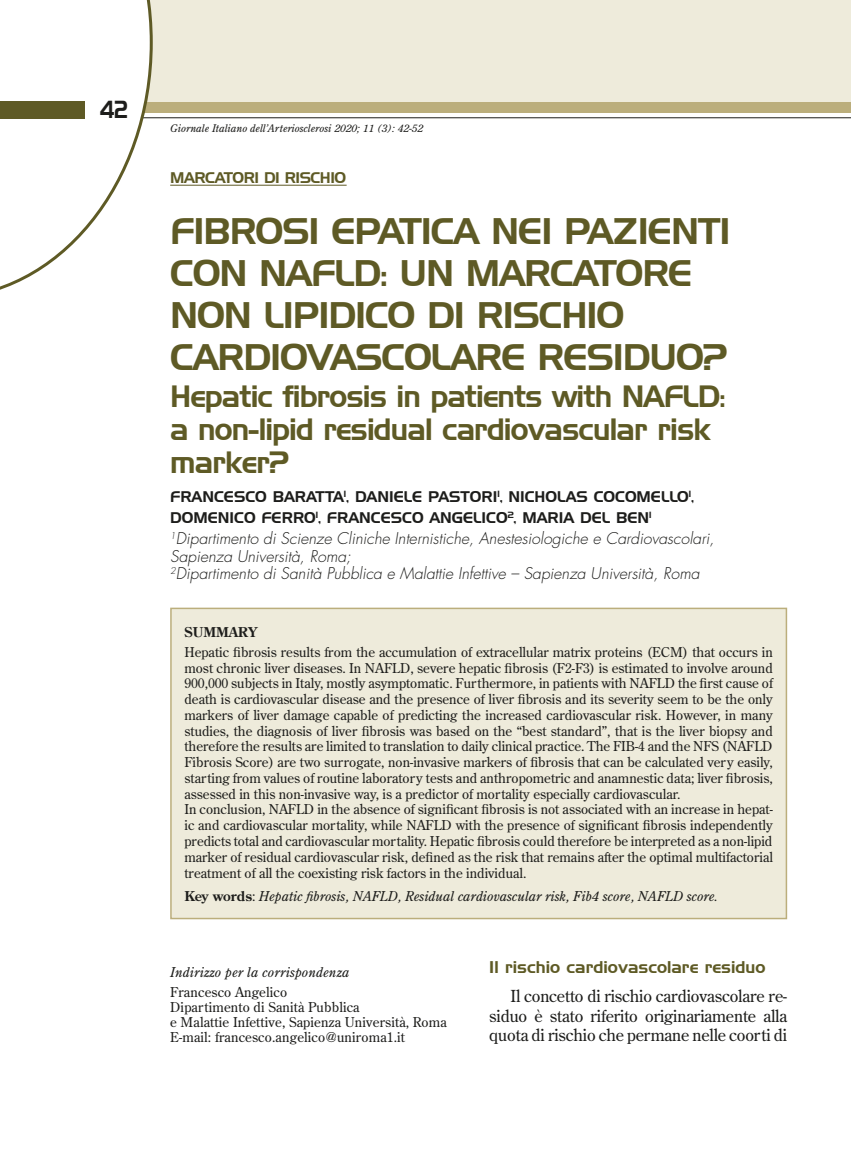
<style>
.page{position:relative;width:851px;height:1149px;background:#fff}
.page>*{position:absolute;margin:0;border:0;box-sizing:border-box;transform-origin:0 0}
.t1{font:36px/42px "Handel Gothic BT";letter-spacing:-.03em;color:#5e5a25}
.t2{font:30px/33px "Handel Gothic BT";letter-spacing:-.03em;color:#5e5a25}
.t3{font:24px "Handel Gothic BT";color:#1d1d1b;scale:.8 1}
.t4{font:16.5px/19.5px "Century Old Style Std";letter-spacing:-.01em;color:#1d1d1b;text-align:justify}
.t5{font:16.5px "Handel Gothic BT";color:#5e5a25}
.t6{font:italic 300 15.75px/17.2px "Futura Std";color:#1d1d1b}
.t7{font:15px/20.4px "Handel Gothic BT";color:#1d1d1b}
.t8{font:15px "Handel Gothic BT";letter-spacing:-.03em;color:#5e5a25}
.t9{font:13.5px/15.8px "Century Old Style Std";color:#1d1d1b}
.t10{font:italic 13.5px "Century Old Style Std";color:#1d1d1b}
.t11{font:700 13.5px "Century Old Style Std";color:#1d1d1b}
.t12{font:italic 10.5px "Century Old Style Std";color:#1d1d1b}
.s1{font-weight:700;font-style:normal}
.s2{font-style:normal}
</style>
<div class="page">
<div style="left:0;top:0;width:850px;height:102px;background:#eeebdb"></div>
<hr style="left:0;top:117px;width:850px;height:1px;background:#1d1d1b">
<div style="left:0;top:102px;width:850px;height:11px;background:#bbae7c"></div>
<svg style="left:0;top:0;width:153px;height:290px"></svg>
<div style="left:0;top:101px;width:85px;height:17px;background:#5e5a25"></div>
<hr style="left:170px;top:185px;width:176px;height:1px;background:#5e5a25">
<div style="left:171px;top:608px;width:615px;height:310px;background:#eeebdb"></div>
<div style="left:170px;top:607px;width:617px;height:312px;border:2px solid #bbae7c"></div>
<h3 class="t3" style="left:100px;top:95px;width:36px">42</h3>
<p class="t12" style="left:170px;top:121px;width:254px">Giornale Italiano dell’Arteriosclerosi 2020; 11 (3): 42-52</p>
<p class="t8" style="left:170px;top:168px;width:177px">MARCATORI DI RISCHIO</p>
<h1 class="t1" style="left:170px;top:210px;width:561px">FIBROSI EPATICA NEI PAZIENTI<br>CON NAFLD: UN MARCATORE<br>NON LIPIDICO DI RISCHIO<br>CARDIOVASCOLARE RESIDUO?</h1>
<h2 class="t2" style="left:170px;top:380px;width:557px">Hepatic fibrosis in patients with NAFLD: a non-lipid residual cardiovascular risk marker?</h2>
<p class="t7" style="left:170px;top:486px;width:525px">FRANCESCO BARATTA<sup>1</sup>, DANIELE PASTORI<sup>1</sup>, NICHOLAS COCOMELLO<sup>1</sup>,<br>DOMENICO FERRO<sup>1</sup>, FRANCESCO ANGELICO<sup>2</sup>, MARIA DEL BEN<sup>1</sup></p>
<p class="t6" style="left:170px;top:530px;width:545px"><sup>1</sup>Dipartimento di Scienze Cliniche Internistiche, Anestesiologiche e Cardiovascolari,<br>Sapienza Università, Roma;<br><sup>2</sup>Dipartimento di Sanità Pubblica e Malattie Infettive – Sapienza Università, Roma</p>
<p class="t11" style="left:184px;top:622px;width:75px">SUMMARY</p>
<p class="t9" style="left:184px;top:643px;width:590px">Hepatic fibrosis results from the accumulation of extracellular matrix proteins (ECM) that occurs in most chronic liver diseases. In NAFLD, severe hepatic fibrosis (F2-F3) is estimated to involve around 900,000 subjects in Italy, mostly asymptomatic. Furthermore, in patients with NAFLD the first cause of death is cardiovascular disease and the presence of liver fibrosis and its severity seem to be the only markers of liver damage capable of predicting the increased cardiovascular risk. However, in many studies, the diagnosis of liver fibrosis was based on the “best standard”, that is the liver biopsy and therefore the results are limited to translation to daily clinical practice. The FIB-4 and the NFS (NAFLD Fibrosis Score) are two surrogate, non-invasive markers of fibrosis that can be calculated very easily, starting from values of routine laboratory tests and anthropometric and anamnestic data; liver fibrosis, assessed in this non-invasive way, is a predictor of mortality especially cardiovascular.<br>In conclusion, NAFLD in the absence of significant fibrosis is not associated with an increase in hepat&shy;ic and cardiovascular mortality, while NAFLD with the presence of significant fibrosis independently predicts total and cardiovascular mortality. Hepatic fibrosis could therefore be interpreted as a non-lipid marker of residual cardiovascular risk, defined as the risk that remains after the optimal multifactorial treatment of all the coexisting risk factors in the individual.</p>
<p class="t10" style="left:184px;top:887px;width:535px"><span class="s1">Key words</span><span class="s2">:</span> Hepatic fibrosis, NAFLD, Residual cardiovascular risk, Fib4 score, NAFLD score.</p>
<p class="t10" style="left:170px;top:963px;width:181px">Indirizzo per la corrispondenza</p>
<p class="t9" style="left:170px;top:983px;width:278px;line-height:15px">Francesco Angelico<br>Dipartimento di Sanità Pubblica<br>e Malattie Infettive, Sapienza Università, Roma E-mail: francesco.angelico@uniroma1.it</p>
<p class="t5" style="left:489px;top:956px;width:277px">Il rischio cardiovascolare residuo</p>
<p class="t4" style="left:489px;top:986px;width:299px;text-indent:21px">Il concetto di rischio cardiovascolare re&shy;siduo è stato riferito originariamente alla quota di rischio che permane nelle coorti di</p>
</div>
